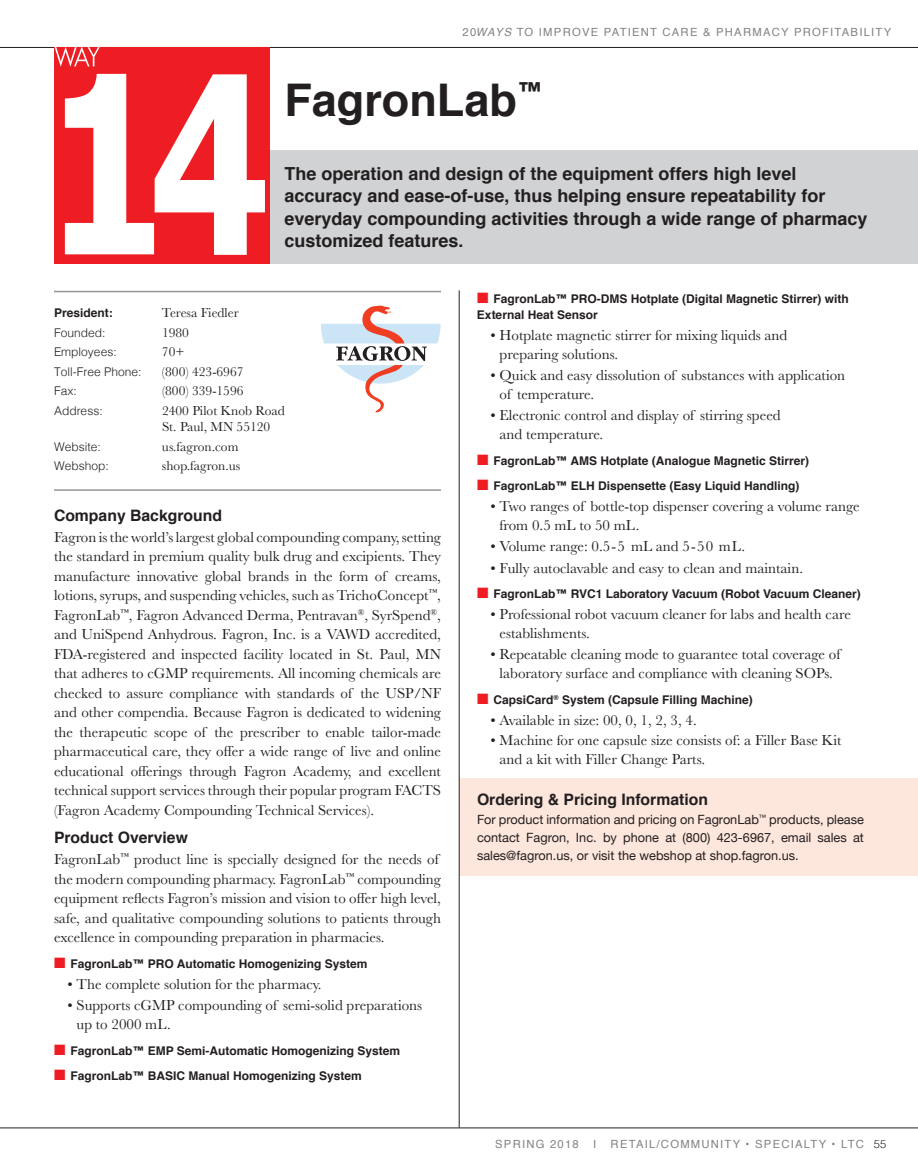
<style>
.page{position:relative;width:918px;height:1175px;background:#fff}
.page>*{position:absolute;margin:0;border:0;box-sizing:border-box;transform-origin:0 0}
.t1{font:700 45px "Helvetica";color:#231f20}
.t2{font:700 18px/22.5px "Helvetica";color:#231f20}
.t3{font:700 15.75px "Helvetica";color:#231f20}
.t4{font:15px/19.5px "Baskerville";color:#231f20}
.t5{font:13.5px/16.5px "Baskerville";color:#231f20}
.t6{font:12.75px/18px "Helvetica Neue";color:#231f20;text-align:justify}
.t7{font:700 12px/16.5px "Helvetica";color:#231f20}
.t8{font:300 12px "Helvetica";color:#231f20}
.t9{font:11.25px "Helvetica";letter-spacing:.11em;color:#808285}
.s1{font-style:italic}
.s2{color:#ee1d23}
.s3{font-weight:300;color:#231f20}
</style>
<div class="page">
<hr style="left:0;top:47px;width:918px;height:1px;background:#231f20">
<div style="left:55px;top:150px;width:863px;height:113px;background:#d1d2d4"></div>
<div style="left:459px;top:779px;width:459px;height:97px;background:#fde7dc"></div>
<hr style="left:54px;top:489px;width:387px;height:2px;background:#939598">
<svg style="left:321px;top:306px;width:120px;height:106px"></svg>
<hr style="left:54px;top:291px;width:387px;height:1px;background:#939598">
<div style="left:54px;top:47px;width:216px;height:216px;background:#ee1d23"></div>
<svg style="left:65px;top:74px;width:200px;height:181px"></svg>
<svg style="left:55px;top:47px;width:45px;height:20px"></svg>
<hr style="left:0;top:1127px;width:918px;height:1px;background:#231f20">
<hr style="left:459px;top:290px;width:1px;height:837px;background:#231f20">
<p class="t9" style="left:463px;top:23px;width:430px">20<span class="s1">WAYS</span> TO IMPROVE PATIENT CARE &amp; PHARMACY PROFITABILITY</p>
<h1 class="t1" style="left:284px;top:64px;width:260px">FagronLab<sup>™</sup></h1>
<p class="t2" style="left:284px;top:162px;width:585px">The operation and design of the equipment offers high level accuracy and ease-of-use, thus helping ensure repeatability for everyday compounding activities through a wide range of pharmacy customized features.</p>
<p class="t7" style="left:54px;top:305px;width:60px">President:</p>
<p class="t5" style="left:162px;top:305px;width:78px">Teresa Fiedler</p>
<p class="t8" style="left:54px;top:322px;width:53px">Founded:</p>
<p class="t5" style="left:162px;top:324px;width:28px">1980</p>
<p class="t8" style="left:54px;top:341px;width:64px">Employees:</p>
<p class="t5" style="left:162px;top:344px;width:24px">70+</p>
<p class="t8" style="left:54px;top:361px;width:89px">Toll-Free Phone:</p>
<p class="t5" style="left:162px;top:363px;width:83px">(800) 423-6967</p>
<p class="t8" style="left:54px;top:380px;width:24px">Fax:</p>
<p class="t5" style="left:162px;top:383px;width:83px">(800) 339-1596</p>
<p class="t8" style="left:54px;top:400px;width:50px">Address:</p>
<p class="t5" style="left:162px;top:402px;width:124px">2400 Pilot Knob Road<br>St. Paul, MN 55120</p>
<p class="t8" style="left:54px;top:436px;width:48px">Website:</p>
<p class="t5" style="left:162px;top:438px;width:78px">us.fagron.com</p>
<p class="t8" style="left:54px;top:455px;width:56px">Webshop:</p>
<p class="t5" style="left:162px;top:458px;width:80px">shop.fagron.us</p>
<p class="t3" style="left:54px;top:502px;width:170px">Company Background</p>
<p class="t4" style="left:54px;top:527px;width:389px;text-align:justify">Fagron is the world’s largest global compounding company, setting the standard in premium quality bulk drug and excipients. They manufacture innovative global brands in the form of creams, lotions, syrups, and suspending vehicles, such as TrichoConcept<sup>™</sup>, FagronLab<sup>™</sup>, Fagron Advanced Derma, Pentravan<sup>®</sup>, SyrSpend<sup>®</sup>, and UniSpend Anhydrous. Fagron, Inc. is a VAWD accredited, FDA-registered and inspected facility located in St. Paul, MN that adheres to cGMP requirements. All incoming chemicals are checked to assure compliance with standards of the USP/NF and other compendia. Because Fagron is dedicated to widening the therapeutic scope of the prescriber to enable tailor-made pharmaceutical care, they offer a wide range of live and online educational offerings through Fagron Academy, and excellent technical support services through their popular program FACTS (Fagron Academy Compounding Technical Services).</p>
<p class="t3" style="left:54px;top:825px;width:135px">Product Overview</p>
<p class="t4" style="left:54px;top:850px;width:389px">FagronLab<sup>™</sup> product line is specially designed for the needs of the modern compounding pharmacy. FagronLab<sup>™</sup> compounding equipment reflects Fagron’s mission and vision to offer high level, safe, and qualitative compounding solutions to patients through excellence in compounding preparation in pharmacies.</p>
<p class="t7" style="left:54px;top:955px;width:315px"><span class="s2">■</span> FagronLab™ PRO Automatic Homogenizing System</p>
<p class="t4" style="left:68px;top:974px;width:256px">• The complete solution for the pharmacy.</p>
<p class="t4" style="left:77px;top:995px;width:347px;text-indent:-9px">• Supports cGMP compounding of semi-solid preparations up to 2000 mL.</p>
<p class="t7" style="left:54px;top:1042px;width:348px"><span class="s2">■</span> FagronLab™ EMP Semi-Automatic Homogenizing System</p>
<p class="t7" style="left:54px;top:1067px;width:309px"><span class="s2">■</span> FagronLab™ BASIC Manual Homogenizing System</p>
<p class="t7" style="left:477px;top:290px;width:373px"><span class="s2">■</span> FagronLab™ PRO-DMS Hotplate (Digital Magnetic Stirrer) with<br>External Heat Sensor</p>
<p class="t4" style="left:500px;top:326px;width:289px;line-height:18.8px;text-indent:-9px">• Hotplate magnetic stirrer for mixing liquids and preparing solutions.</p>
<p class="t4" style="left:500px;top:366px;width:347px;line-height:18.8px;text-indent:-9px">• Quick and easy dissolution of substances with application of temperature.</p>
<p class="t4" style="left:500px;top:405px;width:283px;text-indent:-9px">• Electronic control and display of stirring speed and temperature.</p>
<p class="t7" style="left:477px;top:452px;width:334px"><span class="s2">■</span> FagronLab™ AMS Hotplate (Analogue Magnetic Stirrer)</p>
<p class="t7" style="left:477px;top:478px;width:324px"><span class="s2">■</span> FagronLab™ ELH Dispensette (Easy Liquid Handling)</p>
<p class="t4" style="left:500px;top:497px;width:362px;line-height:18.8px;text-indent:-9px">• Two ranges of bottle-top dispenser covering a volume range from 0.5 mL to 50 mL.</p>
<p class="t4" style="left:490px;top:536px;width:256px">• Volume range: 0.5-5 mL and 5-50 mL.</p>
<p class="t4" style="left:490px;top:558px;width:314px">• Fully autoclavable and easy to clean and maintain.</p>
<p class="t7" style="left:477px;top:585px;width:385px"><span class="s2">■</span> FagronLab™ RVC1 Laboratory Vacuum (Robot Vacuum Cleaner)</p>
<p class="t4" style="left:500px;top:605px;width:353px;line-height:18.8px;text-indent:-9px">• Professional robot vacuum cleaner for labs and health care establishments.</p>
<p class="t4" style="left:490px;top:644px;width:351px;text-align:center">• Repeatable cleaning mode to guarantee total coverage of laboratory surface and compliance with cleaning SOPs.</p>
<p class="t7" style="left:477px;top:691px;width:277px"><span class="s2">■</span> CapsiCard<sup>®</sup> System (Capsule Filling Machine)</p>
<p class="t4" style="left:490px;top:710px;width:208px">• Available in size: 00, 0, 1, 2, 3, 4.</p>
<p class="t4" style="left:500px;top:731px;width:343px;line-height:18.8px;text-indent:-9px">• Machine for one capsule size consists of: a Filler Base Kit and a kit with Filler Change Parts.</p>
<p class="t3" style="left:477px;top:786px;width:233px">Ordering &amp; Pricing Information</p>
<p class="t6" style="left:477px;top:811px;width:389px">For product information and pricing on FagronLab<sup>™</sup> products, please contact Fagron, Inc. by phone at (800) 423-6967, email sales at sales@fagron.us, or visit the webshop at shop.fagron.us.</p>
<p class="t9" style="left:495px;top:1135px;width:85px">SPRING 2018</p>
<p class="t9" style="left:593px;top:1135px;width:5px">I</p>
<p class="t9" style="left:611px;top:1135px;width:277px">RETAIL/COMMUNITY • SPECIALTY • LTC <span class="s3">55</span></p>
</div>
